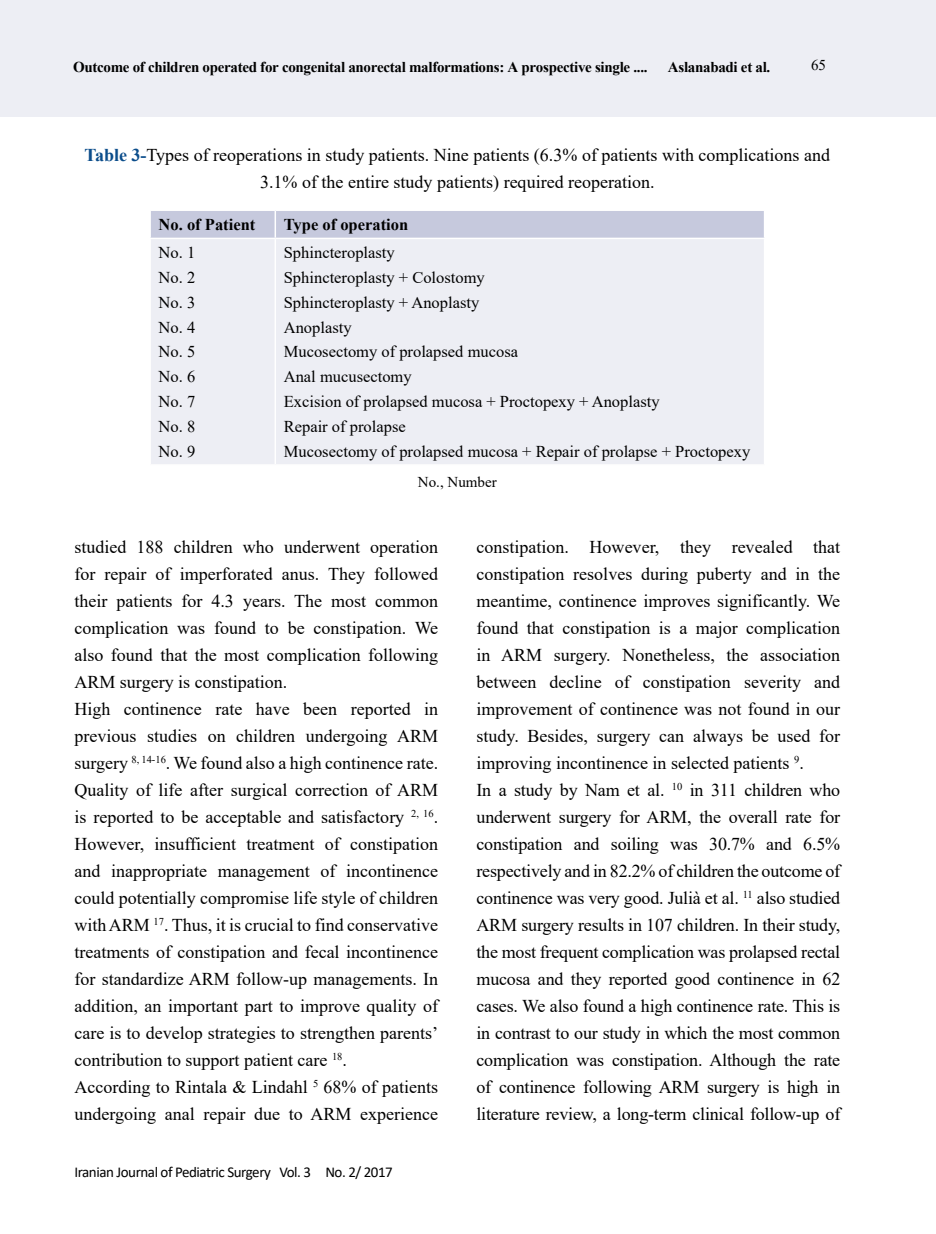
<style>
.page{position:relative;width:936px;height:1234px;background:#fff}
.page>*{position:absolute;margin:0;border:0;box-sizing:border-box;transform-origin:0 0}
.t1{font:18px/27px "Times New Roman";color:#000}
.t2{font:16.5px/24.8px "Times New Roman";color:#000;text-align:justify}
.t3{font:700 16.5px "Times New Roman";color:#000}
.t4{font:700 15px "Times New Roman";letter-spacing:-.02em;color:#000}
.t5{font:15px "Calibri";letter-spacing:-.03em;color:#000}
.t6{font:15px "Times New Roman";color:#000}
.s1{font-weight:700;color:#0b4d8b}
</style>
<div class="page">
<div style="left:0;top:0;width:935px;height:117px;background:#edeef4"></div>
<div style="left:151px;top:211px;width:612px;height:26px;background:#c6c9dd"></div>
<div style="left:151px;top:239px;width:612px;height:225px;background:#edeef4"></div>
<hr style="left:274px;top:211px;width:2px;height:26px;background:#fff">
<hr style="left:274px;top:239px;width:2px;height:225px;background:#fff">
<p class="t4" style="left:73px;top:56px;width:576px">Outcome of children operated for congenital anorectal malformations: A prospective single ....</p>
<p class="t4" style="left:668px;top:56px;width:104px">Aslanabadi et al.</p>
<p class="t6" style="left:811px;top:54px;width:16px">65</p>
<p class="t1" style="left:85px;top:141px;width:747px;text-align:center"><span class="s1">Table 3-</span>Types of reoperations in study patients. Nine patients (6.3% of patients with complications and<br>3.1% of the entire study patients) required reoperation.</p>
<p class="t3" style="left:159px;top:212px;width:98px">No. of Patient</p>
<p class="t3" style="left:284px;top:212px;width:126px">Type of operation</p>
<p class="t2" style="left:159px;top:240px;width:38px">No. 1<br>No. 2<br>No. 3<br>No. 4<br>No. 5<br>No. 6<br>No. 7<br>No. 8<br>No. 9</p>
<p class="t2" style="left:284px;top:240px;width:468px;text-align:left">Sphincteroplasty<br>Sphincteroplasty + Colostomy<br>Sphincteroplasty + Anoplasty<br>Anoplasty<br>Mucosectomy of prolapsed mucosa<br>Anal mucusectomy<br>Excision of prolapsed mucosa + Proctopexy + Anoplasty<br>Repair of prolapse<br>Mucosectomy of prolapsed mucosa + Repair of prolapse + Proctopexy</p>
<p class="t6" style="left:418px;top:471px;width:80px">No., Number</p>
<p class="t1" style="left:74px;top:532px;width:365px">studied 188 children who underwent operation for repair of imperforated anus. They followed their patients for 4.3 years. The most common complication was found to be constipation. We also found that the most complication following ARM surgery is constipation.<br>High continence rate have been reported in previous studies on children undergoing ARM surgery <sup>8,</sup> <sup>14-16</sup>. We found also a high continence rate.<br>Quality of life after surgical correction of ARM is reported to be acceptable and satisfactory <sup>2,</sup> <sup>16</sup>.<br>However, insufficient treatment of constipation and inappropriate management of incontinence could potentially compromise life style of children with ARM <sup>17</sup>. Thus, it is crucial to find conservative treatments of constipation and fecal incontinence for standardize ARM follow-up managements. In addition, an important part to improve quality of care is to develop strategies to strengthen parents’ contribution to support patient care <sup>18</sup>.<br>According to Rintala &amp; Lindahl <sup>5</sup> 68% of patients undergoing anal repair due to ARM experience</p>
<p class="t1" style="left:476px;top:532px;width:365px">constipation. However, they revealed that constipation resolves during puberty and in the meantime, continence improves significantly. We found that constipation is a major complication in ARM surgery. Nonetheless, the association between decline of constipation severity and improvement of continence was not found in our study. Besides, surgery can always be used for improving incontinence in selected patients <sup>9</sup>.<br>In a study by Nam et al. <sup>10</sup> in 311 children who underwent surgery for ARM, the overall rate for constipation and soiling was 30.7% and 6.5% respectively and in 82.2% of children the outcome of continence was very good. Julià et al. <sup>11</sup> also studied ARM surgery results in 107 children. In their study, the most frequent complication was prolapsed rectal mucosa and they reported good continence in 62 cases. We also found a high continence rate. This is in contrast to our study in which the most common complication was constipation. Although the rate of continence following ARM surgery is high in literature review, a long-term clinical follow-up of</p>
<p class="t5" style="left:74px;top:1161px;width:320px">Iranian Journal of Pediatric Surgery Vol. 3 No. 2/ 2017</p>
</div>
